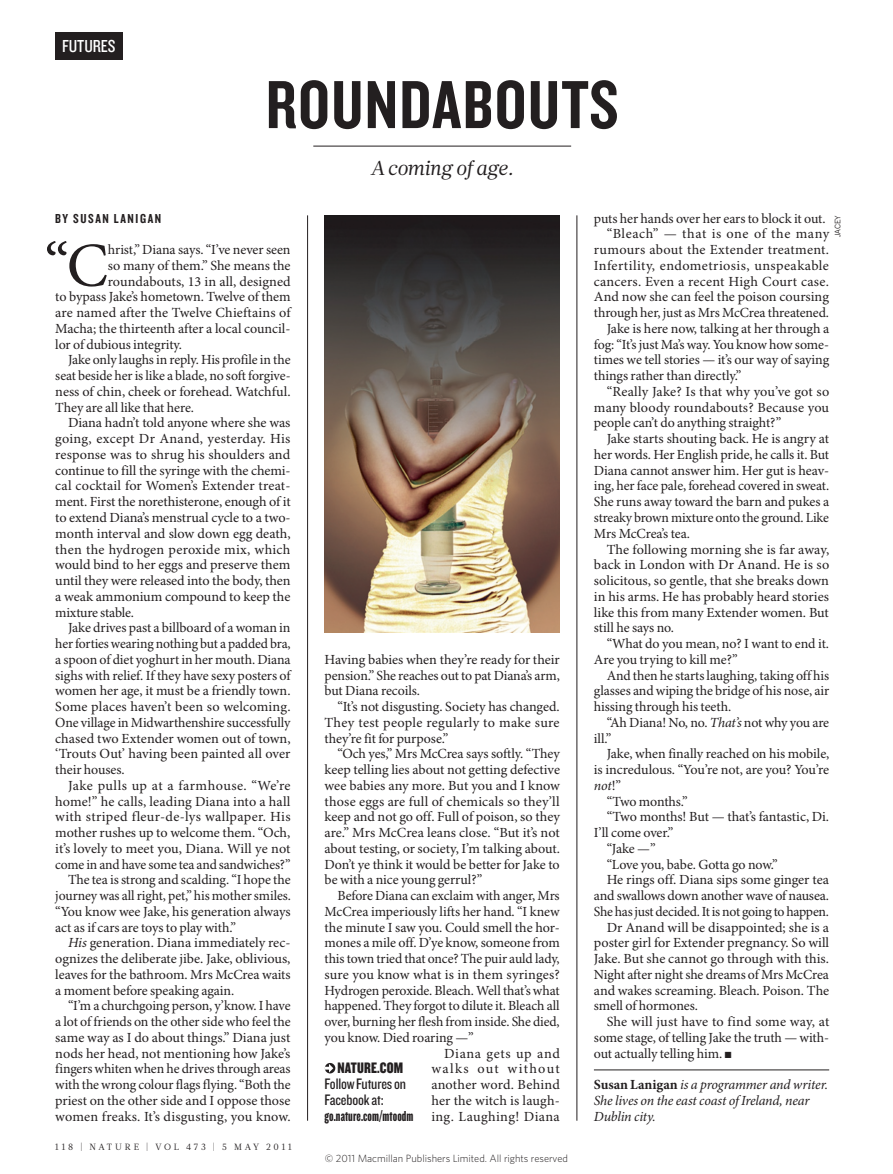
<style>
.page{position:relative;width:893px;height:1174px;background:#fff}
.page>*{position:absolute;margin:0;border:0;box-sizing:border-box;transform-origin:0 0}
.HEAD_42{font:70.5px "Knockout 49 Liteweight";letter-spacing:.02em;color:#231f20}
.BODY_DROP_CAP{font:62.4px "Minion Pro";color:#231f20}
.INTRO{font:italic 20.25px "Glosa Math";color:#231f20}
.t1{font:18px "Knockout 29 Junior Ltweight";color:#fff}
.WEB_BOX_TEXT{font:15.75px/15.8px "Knockout 29 Junior Ltweight";letter-spacing:-.01em;color:#231f20}
.WEB_BOX_NATURE{font:15.75px "Knockout 69 Full Liteweight";letter-spacing:.01em;color:#231f20}
.WEB_BOX_URL{font:15px "Knockout 68 Full Featherwt";letter-spacing:.005em;color:#231f20}
.BODY_INDENT{font:13.95px/15.8px "Minion Pro";letter-spacing:-.005em;color:#231f20;text-align:justify}
.BODY_DROP_CAP-2{font:13.95px "Minion Pro";letter-spacing:-.005em;color:#231f20}
.AUTHOR_DETAILS{font:italic 13.95px/15.8px "Minion Pro";letter-spacing:-.015em;color:#231f20}
.AUTHOR_BYLINE{font:13.5px "Knockout 49 Liteweight";letter-spacing:.12em;color:#231f20}
.t2{font:300 10.5px "Whitney";color:#231f20}
.t3{font:9px "Glosa Math";letter-spacing:.3em;color:#231f20}
.PIC_CREDIT{font:7.5px "News Gothic MTOT";color:#231f20}
.s1{font-style:italic}
.s2{font-weight:700;font-style:normal}
</style>
<div class="page">
<img style="left:325px;top:215px;width:234px;height:417px">
<hr style="left:594px;top:1069px;width:235px;height:1px;background:#231f20">
<hr style="left:313px;top:146px;width:258px;height:1px;background:#231f20">
<svg style="left:325px;top:1063px;width:10px;height:10px"></svg>
<svg style="left:325px;top:1063px;width:8px;height:9px"></svg>
<div style="left:55px;top:32px;width:67px;height:27px;background:#231f20"></div>
<hr style="left:577px;top:215px;width:1px;height:905px;background:#231f20">
<hr style="left:307px;top:215px;width:1px;height:905px;background:#231f20">
<p class="t1" style="left:62px;top:34px;width:55px">FUTURES</p>
<p class="HEAD_42" style="left:266px;top:60px;width:354px">ROUNDABOUTS</p>
<p class="INTRO" style="left:370px;top:155px;width:145px">A coming of age.</p>
<p class="AUTHOR_BYLINE" style="left:55px;top:209px;width:107px">BY SUSAN LANIGAN</p>
<p class="BODY_DROP_CAP" style="left:44px;top:228px;width:65px">“C</p>
<p class="BODY_DROP_CAP-2" style="left:108px;top:241px;width:184px">hrist,” Diana says. “I’ve never seen</p>
<p class="BODY_DROP_CAP-2" style="left:108px;top:257px;width:184px">so many of them.” She means the</p>
<p class="BODY_DROP_CAP-2" style="left:108px;top:273px;width:184px">roundabouts, 13 in all, designed</p>
<p class="BODY_DROP_CAP-2" style="left:55px;top:288px;width:237px">to bypass Jake’s hometown. Twelve of them</p>
<p class="BODY_DROP_CAP-2" style="left:55px;top:304px;width:237px">are named after the Twelve Chieftains of</p>
<p class="BODY_DROP_CAP-2" style="left:55px;top:320px;width:237px">Macha; the thirteenth after a local council-</p>
<p class="BODY_DROP_CAP-2" style="left:55px;top:336px;width:128px">lor of dubious integrity.</p>
<p class="BODY_INDENT" style="left:55px;top:353px;width:237px;text-indent:13px">Jake only laughs in reply. His profile in the seat beside her is like a blade, no soft forgive&shy;ness of chin, cheek or forehead. Watchful.<br>They are all like that here.</p>
<p class="BODY_INDENT" style="left:55px;top:416px;width:237px;text-indent:13px">Diana hadn’t told anyone where she was going, except Dr Anand, yesterday. His response was to shrug his shoulders and continue to fill the syringe with the chemi&shy;cal cocktail for Women’s Extender treat&shy;ment. First the norethisterone, enough of it to extend Diana’s menstrual cycle to a two&shy;month interval and slow down egg death, then the hydrogen peroxide mix, which would bind to her eggs and preserve them until they were released into the body, then a weak ammonium compound to keep the mixture stable.</p>
<p class="BODY_INDENT" style="left:55px;top:620px;width:237px;text-indent:13px">Jake drives past a billboard of a woman in her forties wearing nothing but a padded bra, a spoon of diet yoghurt in her mouth. Diana sighs with relief. If they have sexy posters of women her age, it must be a friendly town.<br>Some places haven’t been so welcoming.<br>One village in Midwarthenshire successfully chased two Extender women out of town, ‘Trouts Out’ having been painted all over their houses.</p>
<p class="BODY_INDENT" style="left:55px;top:778px;width:237px;text-indent:13px">Jake pulls up at a farmhouse. “We’re home!” he calls, leading Diana into a hall with striped fleur-de-lys wallpaper. His mother rushes up to welcome them. “Och, it’s lovely to meet you, Diana. Will ye not come in and have some tea and sandwiches?”</p>
<p class="BODY_INDENT" style="left:55px;top:872px;width:237px;text-indent:13px">The tea is strong and scalding. “I hope the journey was all right, pet,” his mother smiles. “You know wee Jake, his generation always act as if cars are toys to play with.”</p>
<p class="BODY_INDENT" style="left:55px;top:935px;width:237px;text-indent:13px"><span class="s1">His</span> generation. Diana immediately rec&shy;ognizes the deliberate jibe. Jake, oblivious, leaves for the bathroom. Mrs McCrea waits a moment before speaking again.</p>
<p class="BODY_INDENT" style="left:55px;top:998px;width:237px;text-indent:13px">“I’m a churchgoing person, y’know. I have a lot of friends on the other side who feel the same way as I do about things.” Diana just nods her head, not mentioning how Jake’s fingers whiten when he drives through areas with the wrong colour flags flying. “Both the priest on the other side and I oppose those women freaks. It’s disgusting, you know.</p>
<p class="t3" style="left:55px;top:1141px;width:238px">118 | NATURE | VOL 473 | 5 MAY 2011</p>
<p class="BODY_INDENT" style="left:325px;top:652px;width:237px">Having babies when they’re ready for their pension.” She reaches out to pat Diana’s arm, but Diana recoils.</p>
<p class="BODY_INDENT" style="left:325px;top:699px;width:237px;text-indent:13px">“It’s not disgusting. Society has changed.<br>They test people regularly to make sure they’re fit for purpose.”</p>
<p class="BODY_INDENT" style="left:325px;top:746px;width:237px;text-indent:13px">“Och yes,” Mrs McCrea says softly. “They keep telling lies about not getting defective wee babies any more. But you and I know those eggs are full of chemicals so they’ll keep and not go off. Full of poison, so they are.” Mrs McCrea leans close. “But it’s not about testing, or society, I’m talking about.<br>Don’t ye think it would be better for Jake to be with a nice young gerrul?”</p>
<p class="BODY_INDENT" style="left:325px;top:888px;width:237px;text-indent:13px">Before Diana can exclaim with anger, Mrs McCrea imperiously lifts her hand. “I knew the minute I saw you. Could smell the hor&shy;mones a mile off. D’ye know, someone from this town tried that once? The puir auld lady, sure you know what is in them syringes?<br>Hydrogen peroxide. Bleach. Well that’s what happened. They forgot to dilute it. Bleach all over, burning her flesh from inside. She died, you know. Died roaring —”</p>
<p class="BODY_INDENT" style="left:431px;top:1046px;width:130px;text-indent:13px">Diana gets up and walks out without another word. Behind her the witch is laugh&shy;ing. Laughing! Diana</p>
<p class="WEB_BOX_NATURE" style="left:337px;top:1058px;width:67px">NATURE.COM</p>
<p class="WEB_BOX_TEXT" style="left:325px;top:1075px;width:83px">Follow Futures on<br>Facebook at:</p>
<p class="WEB_BOX_URL" style="left:325px;top:1106px;width:90px">go.nature.com/mtoodm</p>
<p class="t2" style="left:325px;top:1151px;width:245px">© 2011 Macmillan Publishers Limited. All rights reserved</p>
<p class="BODY_INDENT" style="left:594px;top:211px;width:233px">puts her hands over her ears to block it out.</p>
<p class="BODY_INDENT" style="left:594px;top:227px;width:237px;text-indent:13px">“Bleach” — that is one of the many rumours about the Extender treatment.<br>Infertility, endometriosis, unspeakable cancers. Even a recent High Court case.<br>And now she can feel the poison coursing through her, just as Mrs McCrea threatened.</p>
<p class="BODY_INDENT" style="left:594px;top:321px;width:237px;text-indent:13px">Jake is here now, talking at her through a fog: “It’s just Ma’s way. You know how some&shy;times we tell stories — it’s our way of saying things rather than directly.”</p>
<p class="BODY_INDENT" style="left:594px;top:384px;width:237px;text-indent:13px">“Really Jake? Is that why you’ve got so many bloody roundabouts? Because you people can’t do anything straight?”</p>
<p class="BODY_INDENT" style="left:594px;top:431px;width:237px;text-indent:13px">Jake starts shouting back. He is angry at her words. Her English pride, he calls it. But Diana cannot answer him. Her gut is heav&shy;ing, her face pale, forehead covered in sweat.<br>She runs away toward the barn and pukes a streaky brown mixture onto the ground. Like Mrs McCrea’s tea.</p>
<p class="BODY_INDENT" style="left:594px;top:542px;width:237px;text-indent:13px">The following morning she is far away, back in London with Dr Anand. He is so solicitous, so gentle, that she breaks down in his arms. He has probably heard stories like this from many Extender women. But still he says no.</p>
<p class="BODY_INDENT" style="left:594px;top:636px;width:237px;text-indent:13px">“What do you mean, no? I want to end it.<br>Are you trying to kill me?”</p>
<p class="BODY_INDENT" style="left:594px;top:668px;width:237px;text-indent:13px">And then he starts laughing, taking off his glasses and wiping the bridge of his nose, air hissing through his teeth.</p>
<p class="BODY_INDENT" style="left:594px;top:715px;width:237px;text-indent:13px">“Ah Diana! No, no. <span class="s1">That’s</span> not why you are ill.”</p>
<p class="BODY_INDENT" style="left:594px;top:746px;width:237px;text-indent:13px">Jake, when finally reached on his mobile, is incredulous. “You’re not, are you? You’re <span class="s1">not</span>!”</p>
<p class="BODY_INDENT" style="left:607px;top:794px;width:83px">“Two months.”</p>
<p class="BODY_INDENT" style="left:594px;top:809px;width:237px;text-indent:13px">“Two months! But — that’s fantastic, Di.<br>I’ll come over.”</p>
<p class="BODY_INDENT" style="left:607px;top:841px;width:50px">“Jake —”</p>
<p class="BODY_INDENT" style="left:607px;top:857px;width:172px">“Love you, babe. Gotta go now.”</p>
<p class="BODY_INDENT" style="left:594px;top:872px;width:237px;text-indent:13px">He rings off. Diana sips some ginger tea and swallows down another wave of nausea.<br>She has just decided. It is not going to happen.</p>
<p class="BODY_INDENT" style="left:594px;top:920px;width:237px;text-indent:13px">Dr Anand will be disappointed; she is a poster girl for Extender pregnancy. So will Jake. But she cannot go through with this.<br>Night after night she dreams of Mrs McCrea and wakes screaming. Bleach. Poison. The smell of hormones.</p>
<p class="BODY_INDENT" style="left:594px;top:1014px;width:237px;text-indent:13px">She will just have to find some way, at some stage, of telling Jake the truth — with&shy;out actually telling him. ■</p>
<p class="AUTHOR_DETAILS" style="left:594px;top:1077px;width:236px"><span class="s2">Susan Lanigan</span> is a programmer and writer.<br>She lives on the east coast of Ireland, near<br>Dublin city.</p>
<p class="PIC_CREDIT" style="left:833px;top:237px;width:23px;rotate:-90deg">JACEY</p>
</div>
